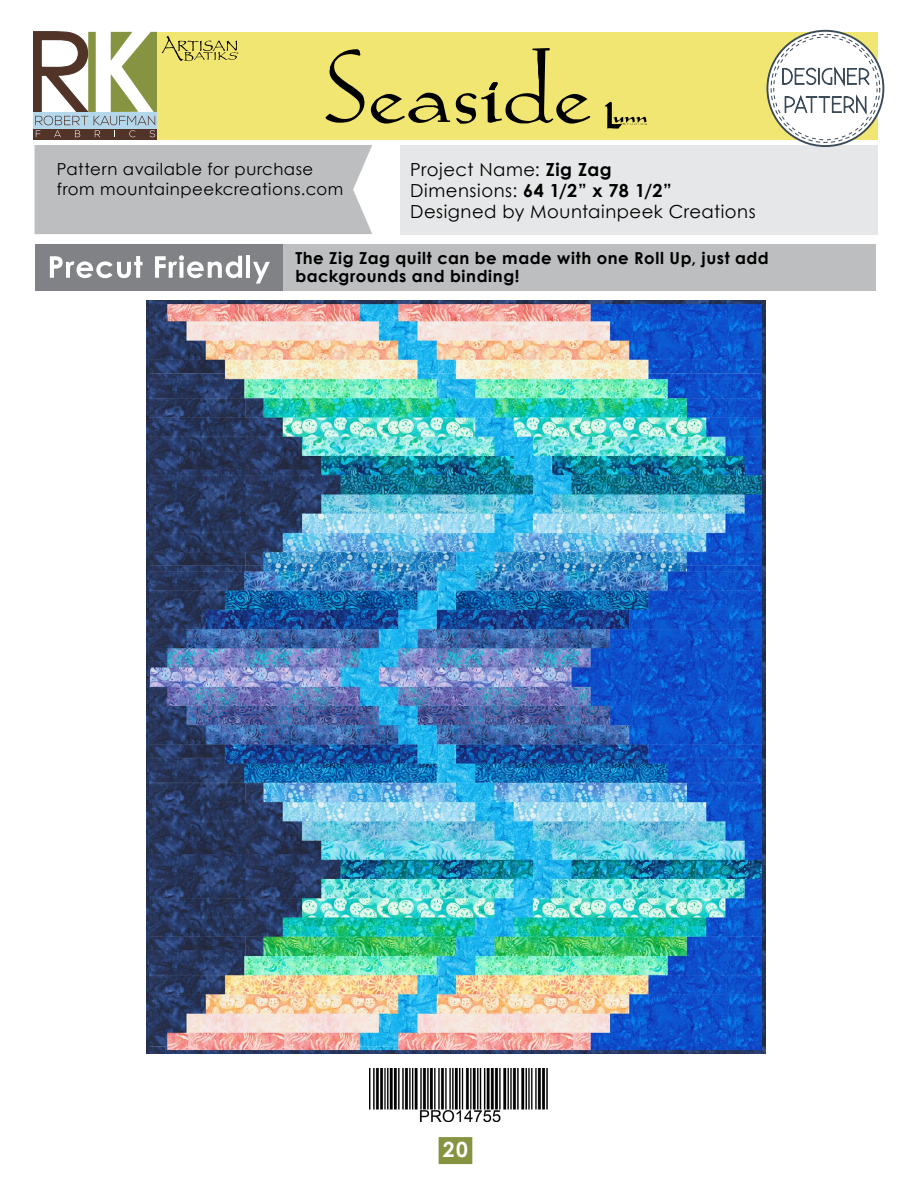
<style>
.page{position:relative;width:918px;height:1188px;background:#fff}
.page>*{position:absolute;margin:0;border:0;box-sizing:border-box;transform-origin:0 0}
.t1{font:700 21px "Century Gothic";color:#fff}
.t2{font:18px/21px "Century Gothic";letter-spacing:.03em;color:#000}
.t3{font:700 16.5px/18px "Century Gothic";letter-spacing:.035em;color:#000}
.t4{font:16.5px/19.8px "Century Gothic";letter-spacing:.03em;color:#000}
.s1{font-weight:700}
</style>
<div class="page">
<div style="left:439px;top:1137px;width:33px;height:27px;background:#869441"></div>
<img style="left:369px;top:1068px;width:179px;height:54px">
<img style="left:146px;top:300px;width:619px;height:754px">
<div style="left:35px;top:145px;width:337px;height:89px;background:#bcbec0"></div>
<div style="left:400px;top:145px;width:478px;height:89px;background:#e6e7e8"></div>
<div style="left:35px;top:245px;width:841px;height:46px;background:#bcbec0"></div>
<div style="left:35px;top:245px;width:248px;height:46px;background:#808285"></div>
<svg style="left:50px;top:256px;width:93px;height:22px"></svg>
<svg style="left:155px;top:255px;width:87px;height:23px"></svg>
<hr style="left:246px;top:256px;width:4px;height:22px;background:#fff">
<svg style="left:253px;top:262px;width:17px;height:22px"></svg>
<div style="left:153px;top:32px;width:725px;height:107px;background:#f1e671"></div>
<svg style="left:767px;top:31px;width:116px;height:115px"></svg>
<div style="left:767px;top:30px;width:117px;height:117px;border:2px solid #3a4a57;border-radius:50%"></div>
<svg style="left:771px;top:34px;width:109px;height:108px"></svg>
<div style="left:774px;top:37px;width:103px;height:103px;background:#fff;border-radius:50%"></div>
<svg style="left:782px;top:66px;width:88px;height:51px"></svg>
<svg style="left:34px;top:32px;width:205px;height:107px"></svg>
<svg style="left:326px;top:49px;width:38px;height:74px"></svg>
<svg style="left:371px;top:93px;width:79px;height:31px"></svg>
<svg style="left:456px;top:48px;width:134px;height:76px"></svg>
<svg style="left:606px;top:104px;width:189px;height:23px"></svg>
<p class="t4" style="left:57px;top:159px;width:288px">Pattern available for purchase from mountainpeekcreations.com</p>
<p class="t2" style="left:410px;top:159px;width:347px">Project Name: <span class="s1">Zig Zag<br></span>Dimensions: <span class="s1">64 1/2” x 78 1/2”<br></span>Designed by Mountainpeek Creations</p>
<p class="t3" style="left:295px;top:249px;width:475px">The Zig Zag quilt can be made with one Roll Up, just add backgrounds and binding!</p>
<p class="t1" style="left:443px;top:1134px;width:27px">20</p>
</div>
